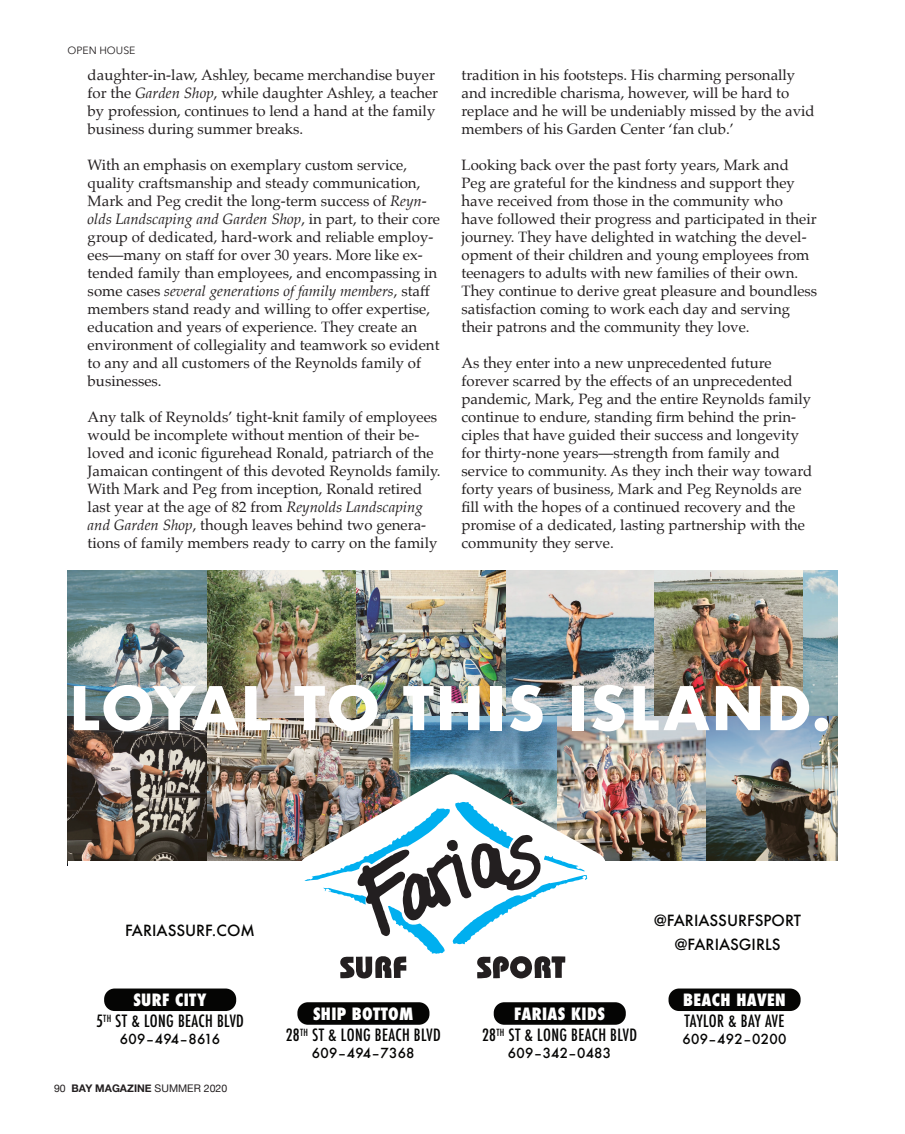
<style>
.page{position:relative;width:905px;height:1134px;background:#fff}
.page>*{position:absolute;margin:0;border:0;box-sizing:border-box;transform-origin:0 0}
.t1{font:700 58.5px "Futura";letter-spacing:.02em;color:#fff}
.t2{font:500 condensed 16.5px/21px "Futura";letter-spacing:.02em;color:#050504;text-align:center}
.t3{font:15px/18px "Palatino";color:#231f20}
.t4{font:500 15px/24px "Futura";color:#050504;text-align:center}
.t5{font:500 13.5px "Futura";letter-spacing:.02em;color:#050504}
.t6{font:10.5px "Helvetica Neue";color:#231f20}
.t7{font:10.5px "Avenir Next";color:#231f20}
.s1{font-style:italic}
.s2{font-weight:800;color:#fff}
.s3{font-weight:700}
</style>
<div class="page">
<img style="left:68px;top:571px;width:769px;height:290px">
<div style="left:297px;top:1002px;width:132px;height:23px;background:#050504;border-radius:10px"></div>
<div style="left:493px;top:1002px;width:132px;height:23px;background:#050504;border-radius:10px"></div>
<div style="left:668px;top:989px;width:132px;height:22px;background:#050504;border-radius:10px"></div>
<div style="left:104px;top:989px;width:132px;height:22px;background:#050504;border-radius:10px"></div>
<img style="left:293px;top:770px;width:318px;height:109px">
<svg style="left:304px;top:802px;width:283px;height:177px"></svg>
<p class="t7" style="left:68px;top:41px;width:69px">OPEN HOUSE</p>
<p class="t3" style="left:88px;top:66px;width:352px">daughter-in-law, Ashley, became merchandise buyer for the <span class="s1">Garden Shop</span>, while daughter Ashley, a teacher by profession, continues to lend a hand at the family business during summer breaks.</p>
<p class="t3" style="left:88px;top:156px;width:354px">With an emphasis on exemplary custom service, quality craftsmanship and steady communication, Mark and Peg credit the long-term success of <span class="s1">Reyn&shy;olds Landscaping and Garden Shop</span>, in part, to their core group of dedicated, hard-work and reliable employ&shy;ees—many on staff for over 30 years. More like ex&shy;tended family than employees, and encompassing in some cases <span class="s1">several generations of family members</span>, staff members stand ready and willing to offer expertise, education and years of experience. They create an environment of collegiality and teamwork so evident to any and all customers of the Reynolds family of businesses.</p>
<p class="t3" style="left:88px;top:408px;width:354px">Any talk of Reynolds’ tight-knit family of employees would be incomplete without mention of their be&shy;loved and iconic figurehead Ronald, patriarch of the Jamaican contingent of this devoted Reynolds family.<br>With Mark and Peg from inception, Ronald retired last year at the age of 82 from <span class="s1">Reynolds Landscaping and Garden Shop</span>, though leaves behind two genera&shy;tions of family members ready to carry on the family</p>
<p class="t3" style="left:461px;top:66px;width:355px">tradition in his footsteps. His charming personally and incredible charisma, however, will be hard to replace and he will be undeniably missed by the avid members of his Garden Center ‘fan club.’</p>
<p class="t3" style="left:461px;top:156px;width:357px">Looking back over the past forty years, Mark and<br>Peg are grateful for the kindness and support they have received from those in the community who have followed their progress and participated in their journey. They have delighted in watching the devel&shy;opment of their children and young employees from teenagers to adults with new families of their own.<br>They continue to derive great pleasure and boundless satisfaction coming to work each day and serving their patrons and the community they love.</p>
<p class="t3" style="left:461px;top:354px;width:352px">As they enter into a new unprecedented future forever scarred by the effects of an unprecedented pandemic, Mark, Peg and the entire Reynolds family continue to endure, standing firm behind the prin&shy;ciples that have guided their success and longevity for thirty-none years—strength from family and service to community. As they inch their way toward forty years of business, Mark and Peg Reynolds are fill with the hopes of a continued recovery and the promise of a dedicated, lasting partnership with the community they serve.</p>
<p class="t1" style="left:69px;top:666px;width:763px">LOYAL TO THIS ISLAND.</p>
<p class="t4" style="left:125px;top:918px;width:131px">FARIASSURF.COM</p>
<p class="t2" style="left:96px;top:990px;width:149px"><span class="s2">SURF CITY<br></span>5<sup>TH</sup> ST &amp; LONG BEACH BLVD</p>
<p class="t5" style="left:120px;top:1030px;width:102px">609–494–8616</p>
<p class="t6" style="left:54px;top:1080px;width:175px">90 <span class="s3">BAY MAGAZINE</span> SUMMER 2020</p>
<p class="t2" style="left:286px;top:1004px;width:156px"><span class="s2">SHIP BOTTOM<br></span>28<sup>TH</sup> ST &amp; LONG BEACH BLVD</p>
<p class="t5" style="left:312px;top:1043px;width:104px">609–494–7368</p>
<p class="t2" style="left:482px;top:1004px;width:156px"><span class="s2">FARIAS KIDS<br></span>28<sup>TH</sup> ST &amp; LONG BEACH BLVD</p>
<p class="t5" style="left:508px;top:1043px;width:105px">609–342–0483</p>
<p class="t4" style="left:653px;top:908px;width:149px">@FARIASSURFSPORT @FARIASGIRLS</p>
<p class="t2" style="left:683px;top:990px;width:104px;text-align:left"><span class="s2">BEACH HAVEN<br></span>TAYLOR &amp; BAY AVE</p>
<p class="t5" style="left:682px;top:1030px;width:105px">609–492–0200</p>
</div>
